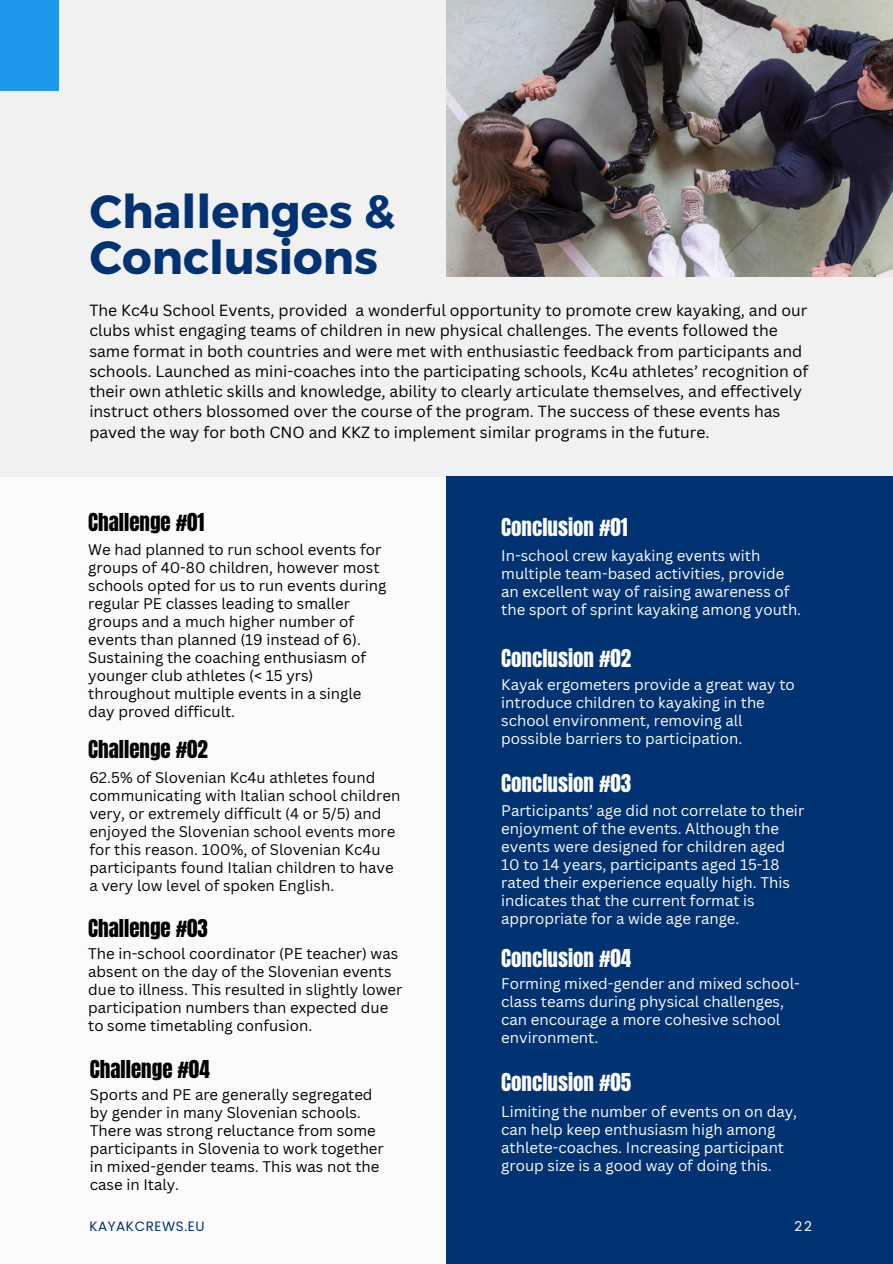
<style>
.page{position:relative;width:893px;height:1264px;background:#fff}
.page>*{position:absolute;margin:0;border:0;box-sizing:border-box;transform-origin:0 0}
.t1{font:700 46.5px/46.2px "Montserrat";color:#013272}
.t2{font:21px "Anton";color:#fbfbfb}
.t3{font:21px "Anton";color:#000}
.t4{font:21px "Anton";color:#040606}
.t5{font:15.75px/20.2px "Canva Sans";color:#000}
.t6{font:15px/18px "Canva Sans";color:#fff}
.t7{font:15px/18px "Canva Sans";color:#000}
.t8{font:15px/18px "Canva Sans";color:#040606}
.t9{font:13.5px "Poppins";letter-spacing:.045em;color:#013272}
.t10{font:13.5px "Poppins";color:#fff}
</style>
<div class="page">
<div style="left:0;top:0;width:892px;height:1263px;background:#fbfbfb"></div>
<div style="left:0;top:0;width:892px;height:476px;background:#f1f1f1"></div>
<div style="left:446px;top:476px;width:446px;height:787px;background:#013272"></div>
<div style="left:0;top:0;width:59px;height:90px;background:#1c98ed"></div>
<img style="left:446px;top:0;width:446px;height:276px">
<h1 class="t1" style="left:90px;top:186px;width:307px">Challenges &amp;<br>Conclusions</h1>
<p class="t5" style="left:89px;top:300px;width:720px">The Kc4u School Events, provided a wonderful opportunity to promote crew kayaking, and our clubs whist engaging teams of children in new physical challenges. The events followed the same format in both countries and were met with enthusiastic feedback from participants and schools. Launched as mini-coaches into the participating schools, Kc4u athletes’ recognition of their own athletic skills and knowledge, ability to clearly articulate themselves, and effectively instruct others blossomed over the course of the program. The success of these events has paved the way for both CNO and KKZ to implement similar programs in the future.</p>
<h2 class="t3" style="left:88px;top:507px;width:118px">Challenge #01</h2>
<p class="t7" style="left:88px;top:540px;width:299px">We had planned to run school events for groups of 40-80 children, however most schools opted for us to run events during regular PE classes leading to smaller groups and a much higher number of events than planned (19 instead of 6).<br>Sustaining the coaching enthusiasm of younger club athletes (&lt; 15 yrs) throughout multiple events in a single day proved difficult.</p>
<h2 class="t4" style="left:88px;top:734px;width:121px">Challenge #02</h2>
<h3 class="t8" style="left:89px;top:767px;width:312px">62.5% of Slovenian Kc4u athletes found communicating with Italian school children very, or extremely difficult (4 or 5/5) and enjoyed the Slovenian school events more for this reason. 100%, of Slovenian Kc4u participants found Italian children to have a very low level of spoken English.</h3>
<h3 class="t3" style="left:88px;top:913px;width:121px">Challenge #03</h3>
<h2 class="t7" style="left:88px;top:944px;width:316px">The in-school coordinator (PE teacher) was absent on the day of the Slovenian events due to illness. This resulted in slightly lower participation numbers than expected due to some timetabling confusion.</h2>
<h3 class="t3" style="left:90px;top:1053px;width:121px">Challenge #04</h3>
<h2 class="t7" style="left:90px;top:1084px;width:295px">Sports and PE are generally segregated by gender in many Slovenian schools.<br>There was strong reluctance from some participants in Slovenia to work together in mixed-gender teams. This was not the case in Italy.</h2>
<h2 class="t2" style="left:501px;top:512px;width:128px">Conclusion #01</h2>
<h3 class="t6" style="left:501px;top:546px;width:301px">In-school crew kayaking events with multiple team-based activities, provide an excellent way of raising awareness of the sport of sprint kayaking among youth.</h3>
<h3 class="t2" style="left:501px;top:643px;width:131px">Conclusion #02</h3>
<h3 class="t6" style="left:501px;top:675px;width:295px">Kayak ergometers provide a great way to introduce children to kayaking in the school environment, removing all possible barriers to participation.</h3>
<h3 class="t2" style="left:501px;top:767px;width:131px">Conclusion #03</h3>
<h2 class="t6" style="left:501px;top:801px;width:304px">Participants’ age did not correlate to their enjoyment of the events. Although the events were designed for children aged 10 to 14 years, participants aged 15-18 rated their experience equally high. This indicates that the current format is appropriate for a wide age range.</h2>
<h3 class="t2" style="left:501px;top:943px;width:131px">Conclusion #04</h3>
<h2 class="t6" style="left:501px;top:974px;width:300px">Forming mixed-gender and mixed school&shy;class teams during physical challenges, can encourage a more cohesive school environment.</h2>
<h2 class="t2" style="left:501px;top:1067px;width:131px">Conclusion #05</h2>
<h3 class="t6" style="left:501px;top:1102px;width:297px">Limiting the number of events on on day, can help keep enthusiasm high among athlete-coaches. Increasing participant group size is a good way of doing this.</h3>
<h3 class="t9" style="left:89px;top:1217px;width:117px">KAYAKCREWS.EU</h3>
<p class="t10" style="left:794px;top:1217px;width:19px">22</p>
</div>
